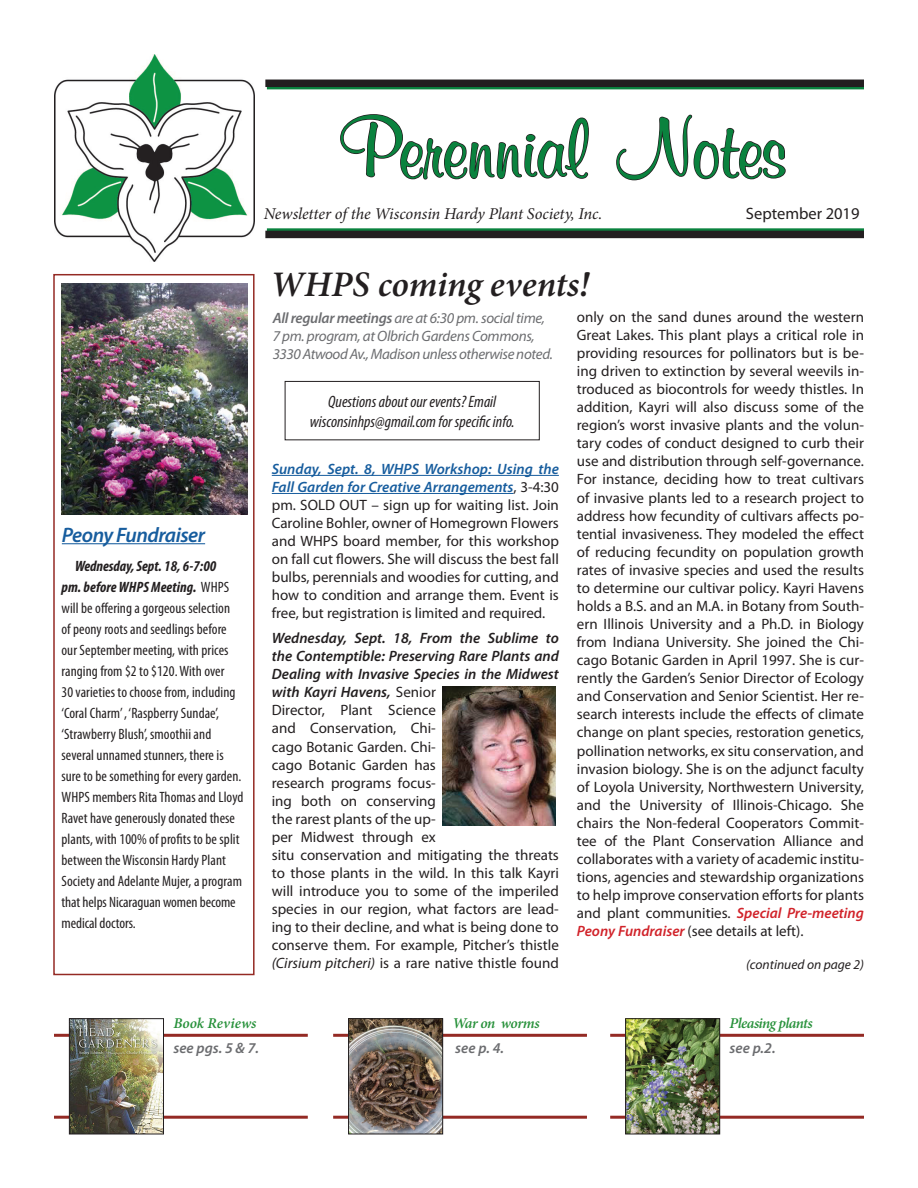
<style>
.page{position:relative;width:918px;height:1188px;background:#fff}
.page>*{position:absolute;margin:0;border:0;box-sizing:border-box;transform-origin:0 0}
.t1{font:90px "AGNES Normal";color:#0a823e}
.t2{font:italic 600 36px "Minion Pro";color:#231f20}
.t3{font:italic 600 21px "Myriad Pro";letter-spacing:-.025em;color:#175d9e}
.t4{font:italic condensed 16.5px/19.8px "Myriad Pro";color:#231f20;text-align:center}
.t5{font:italic 16.5px "Minion Pro";letter-spacing:-.005em;color:#231f20}
.t6{font:16.5px "Myriad Pro";color:#231f20}
.t7{font:15px/18.1px "Myriad Pro";color:#231f20;text-align:justify}
.t8{font:condensed 15px/21px "Myriad Pro";letter-spacing:.005em;color:#231f20}
.t9{font:italic 15px/18px "Myriad Pro";letter-spacing:-.02em;color:#6c6d70}
.t10{font:italic 600 15px "Myriad Pro";color:#6c6d70}
.t11{font:italic 600 15px "Minion Pro";letter-spacing:-.03em;color:#27913a}
.t12{font:italic 600 15px "Minion Pro";letter-spacing:.005em;color:#27913a}
.t13{font:italic 13.5px "Myriad Pro";color:#231f20}
.s1{font-weight:700;font-style:italic}
.s2{font-weight:600}
.s3{font-weight:600;font-style:italic;color:#175d9e}
.s4{font-weight:600;font-style:italic}
.s5{font-style:italic}
.s6{font-weight:600;font-style:italic;color:#d1232a}
</style>
<div class="page">
<hr style="left:267px;top:86px;width:597px;height:3px;background:#0a823e">
<hr style="left:267px;top:228px;width:597px;height:3px;background:#0a823e">
<img style="left:54px;top:54px;width:201px;height:207px">
<svg style="left:340px;top:114px;width:249px;height:66px"></svg>
<svg style="left:615px;top:79px;width:171px;height:102px"></svg>
<div style="left:265px;top:80px;width:599px;height:7px;background:#231f20"></div>
<div style="left:265px;top:231px;width:599px;height:7px;background:#231f20"></div>
<hr style="left:272px;top:475px;width:287px;height:1px;background:#175d9e">
<hr style="left:272px;top:493px;width:242px;height:1px;background:#175d9e">
<div style="left:53px;top:274px;width:202px;height:701px;border:2px solid #942a24"></div>
<hr style="left:54px;top:1034px;width:254px;height:3px;background:#942a24">
<hr style="left:54px;top:1116px;width:254px;height:3px;background:#942a24">
<img style="left:71px;top:1020px;width:91px;height:112px">
<div style="left:69px;top:1018px;width:95px;height:116px;border:1px solid #231f20"></div>
<hr style="left:610px;top:1034px;width:254px;height:3px;background:#942a24">
<hr style="left:610px;top:1116px;width:254px;height:3px;background:#942a24">
<img style="left:627px;top:1020px;width:91px;height:112px">
<div style="left:625px;top:1018px;width:95px;height:116px;border:1px solid #231f20"></div>
<img style="left:62px;top:284px;width:185px;height:231px">
<hr style="left:62px;top:543px;width:143px;height:1px;background:#175d9e">
<hr style="left:333px;top:1034px;width:254px;height:3px;background:#942a24">
<hr style="left:333px;top:1116px;width:254px;height:3px;background:#942a24">
<img style="left:350px;top:1020px;width:91px;height:112px">
<div style="left:348px;top:1018px;width:95px;height:116px;border:1px solid #231f20"></div>
<div style="left:285px;top:381px;width:254px;height:59px;border:1px solid #231f20"></div>
<img style="left:443px;top:687px;width:113px;height:138px">
<h1 class="t1" style="left:340px;top:112px;width:447px">Perennial Notes</h1>
<p class="t5" style="left:264px;top:203px;width:340px">Newsletter of the Wisconsin Hardy Plant Society, Inc.</p>
<p class="t6" style="left:746px;top:204px;width:115px">September 2019</p>
<h3 class="t3" style="left:62px;top:521px;width:145px">Peony Fundraiser</h3>
<p class="t8" style="left:62px;top:555px;width:183px;text-indent:14px"><span class="s1">Wednesday, Sept. 18, 6-7:00<br>pm. before WHPS Meeting.</span> WHPS will be offering a gorgeous selection<br>of peony roots and seedlings before our September meeting, with prices ranging from $2 to $120. With over<br>30 varieties to choose from, including ‘Coral Charm’ , ‘Raspberry Sundae’, ‘Strawberry Blush’, smoothii and several unnamed stunners, there is sure to be something for every garden.<br>WHPS members Rita Thomas and Lloyd Ravet have generously donated these plants, with 100% of profits to be split between the Wisconsin Hardy Plant Society and Adelante Mujer, a program that helps Nicaraguan women become medical doctors.</p>
<h2 class="t2" style="left:270px;top:260px;width:321px">WHPS coming events!</h2>
<p class="t9" style="left:273px;top:309px;width:282px"><span class="s2">All regular meetings</span> are at 6:30 pm. social time,<br>7 pm. program, at Olbrich Gardens Commons,<br>3330 Atwood Av., Madison unless otherwise noted.</p>
<p class="t4" style="left:310px;top:391px;width:206px">Questions about our events? Email wisconsinhps@gmail.com for specific info.</p>
<p class="t7" style="left:272px;top:460px;width:289px"><span class="s3">Sunday, Sept. 8, WHPS Workshop: Using the Fall Garden for Creative Arrangements</span>, 3-4:30 pm. SOLD OUT – sign up for waiting list. Join Caroline Bohler, owner of Homegrown Flowers and WHPS board member, for this workshop on fall cut flowers. She will discuss the best fall bulbs, perennials and woodies for cutting, and how to condition and arrange them. Event is free, but registration is limited and required.</p>
<p class="t7" style="left:272px;top:629px;width:289px;text-align:left"><span class="s4">Wednesday, Sept. 18, From the Sublime to the Contemptible: Preserving Rare Plants and Dealing with Invasive Species in the Midwest with Kayri Havens,</span> Senior<br>Director, Plant Science<br>and Conservation, Chi-<br>cago Botanic Garden. Chi-<br>cago Botanic Garden has<br>research programs focus-<br>ing both on conserving<br>the rarest plants of the up-<br>per Midwest through ex<br>situ conservation and mitigating the threats to those plants in the wild. In this talk Kayri will introduce you to some of the imperiled species in our region, what factors are lead&shy;ing to their decline, and what is being done to conserve them. For example, Pitcher’s thistle <span class="s5">(Cirsium pitcheri)</span> is a rare native thistle found</p>
<p class="t7" style="left:577px;top:307px;width:289px">only on the sand dunes around the western Great Lakes. This plant plays a critical role in providing resources for pollinators but is be&shy;ing driven to extinction by several weevils in&shy;troduced as biocontrols for weedy thistles. In addition, Kayri will also discuss some of the region’s worst invasive plants and the volun&shy;tary codes of conduct designed to curb their use and distribution through self-governance.<br>For instance, deciding how to treat cultivars of invasive plants led to a research project to address how fecundity of cultivars affects po&shy;tential invasiveness. They modeled the effect of reducing fecundity on population growth rates of invasive species and used the results to determine our cultivar policy. Kayri Havens holds a B.S. and an M.A. in Botany from South&shy;ern Illinois University and a Ph.D. in Biology from Indiana University. She joined the Chi&shy;cago Botanic Garden in April 1997. She is cur&shy;rently the Garden’s Senior Director of Ecology and Conservation and Senior Scientist. Her re&shy;search interests include the effects of climate change on plant species, restoration genetics, pollination networks, ex situ conservation, and invasion biology. She is on the adjunct faculty of Loyola University, Northwestern University, and the University of Illinois-Chicago. She chairs the Non-federal Cooperators Commit&shy;tee of the Plant Conservation Alliance and collaborates with a variety of academic institu&shy;tions, agencies and stewardship organizations to help improve conservation efforts for plants and plant communities. <span class="s6">Special Pre-meeting Peony Fundraiser</span> (see details at left).</p>
<p class="t13" style="left:746px;top:956px;width:119px">(continued on page 2)</p>
<p class="t12" style="left:173px;top:1013px;width:85px">Book Reviews</p>
<p class="t10" style="left:173px;top:1038px;width:87px">see pgs. 5 &amp; 7.</p>
<p class="t11" style="left:453px;top:1013px;width:89px">War on worms</p>
<p class="t10" style="left:455px;top:1038px;width:50px">see p. 4.</p>
<p class="t11" style="left:730px;top:1013px;width:84px">Pleasing plants</p>
<p class="t10" style="left:730px;top:1038px;width:47px">see p.2.</p>
</div>
